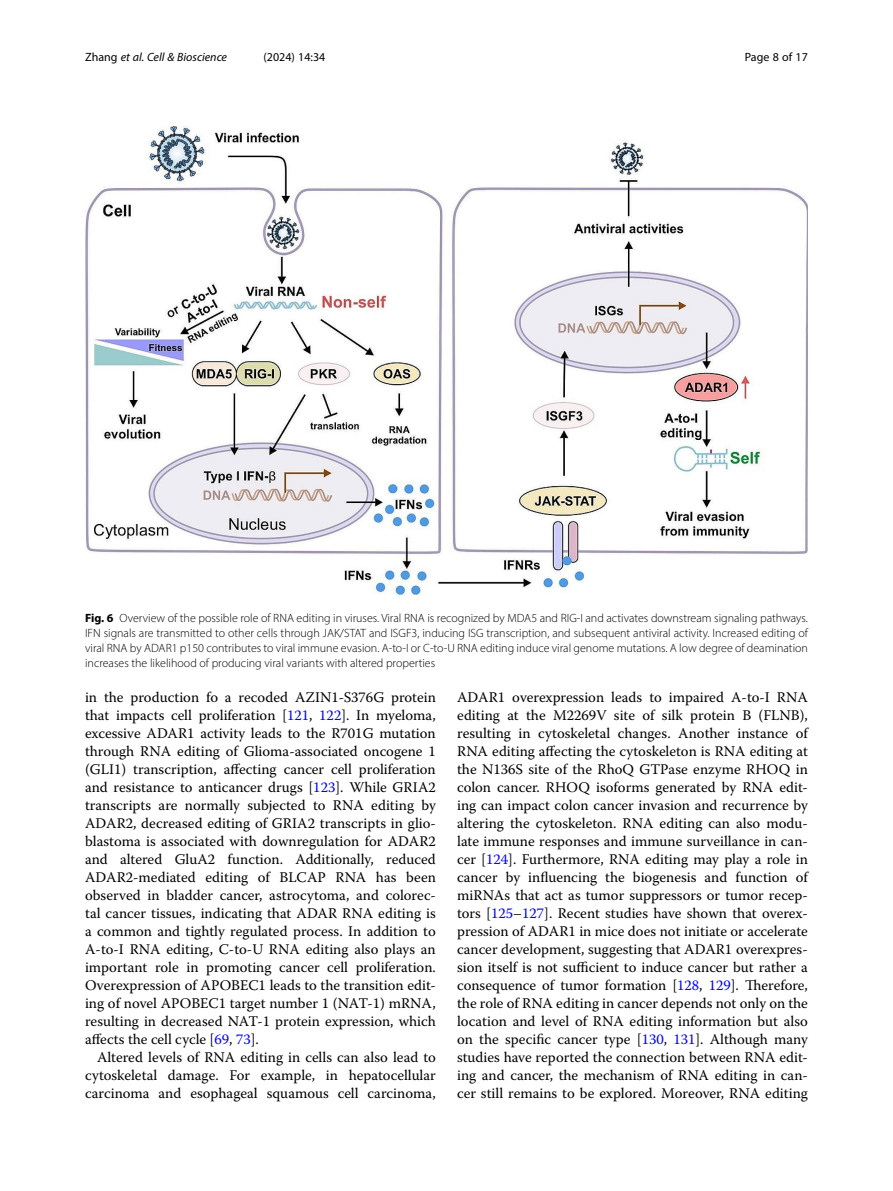
<style>
.page{position:relative;width:893px;height:1191px;background:#fff}
.page>*{position:absolute;margin:0;border:0;box-sizing:border-box;transform-origin:0 0}
.Body_Text_Indent{font:14.7px/18px "Warnock Pro";color:#000;text-align:justify}
.Figure_Caption{font:300 12px/15px "Myriad Pro";color:#000;text-align:justify}
.t1{font:italic 12px "Myriad Pro";color:#000}
.t2{font:12px "Myriad Pro";color:#000}
.s1{font-style:normal}
.s2{font-weight:700}
.s3{color:#00f}
</style>
<div class="page">
<img style="left:85px;top:126px;width:723px;height:468px">
<p class="t1" style="left:85px;top:50px;width:144px"><span class="s1">Zhang</span> et al. Cell &amp; Bioscience</p>
<p class="t2" style="left:264px;top:50px;width:63px">(2024) 14:34</p>
<p class="t2" style="left:745px;top:50px;width:65px">Page 8 of 17</p>
<p class="Figure_Caption" style="left:85px;top:610px;width:724px"><span class="s2">Fig. 6</span> Overview of the possible role of RNA editing in viruses. Viral RNA is recognized by MDA5 and RIG-I and activates downstream signaling pathways.<br>IFN signals are transmitted to other cells through JAK/STAT and ISGF3, inducing ISG transcription, and subsequent antiviral activity. Increased editing of viral RNA by ADAR1 p150 contributes to viral immune evasion. A-to-I or C-to-U RNA editing induce viral genome mutations. A low degree of deamination increases the likelihood of producing viral variants with altered properties</p>
<p class="Body_Text_Indent" style="left:85px;top:688px;width:352px">in the production fo a recoded AZIN1-S376G protein that impacts cell proliferation [<span class="s3">121</span>, <span class="s3">122</span>]. In myeloma, excessive ADAR1 activity leads to the R701G mutation through RNA editing of Glioma-associated oncogene 1 (GLI1) transcription, affecting cancer cell proliferation and resistance to anticancer drugs [<span class="s3">123</span>]. While GRIA2 transcripts are normally subjected to RNA editing by ADAR2, decreased editing of GRIA2 transcripts in glio&shy;blastoma is associated with downregulation for ADAR2 and altered GluA2 function. Additionally, reduced ADAR2-mediated editing of BLCAP RNA has been observed in bladder cancer, astrocytoma, and colorec&shy;tal cancer tissues, indicating that ADAR RNA editing is a common and tightly regulated process. In addition to A-to-I RNA editing, C-to-U RNA editing also plays an important role in promoting cancer cell proliferation.<br>Overexpression of APOBEC1 leads to the transition edit&shy;ing of novel APOBEC1 target number 1 (NAT-1) mRNA, resulting in decreased NAT-1 protein expression, which affects the cell cycle [<span class="s3">69</span>, <span class="s3">73</span>].</p>
<p class="Body_Text_Indent" style="left:85px;top:1048px;width:352px;text-indent:12px">Altered levels of RNA editing in cells can also lead to cytoskeletal damage. For example, in hepatocellular carcinoma and esophageal squamous cell carcinoma,</p>
<p class="Body_Text_Indent" style="left:457px;top:688px;width:352px">ADAR1 overexpression leads to impaired A-to-I RNA editing at the M2269V site of silk protein B (FLNB), resulting in cytoskeletal changes. Another instance of RNA editing affecting the cytoskeleton is RNA editing at the N136S site of the RhoQ GTPase enzyme RHOQ in colon cancer. RHOQ isoforms generated by RNA edit&shy;ing can impact colon cancer invasion and recurrence by altering the cytoskeleton. RNA editing can also modu&shy;late immune responses and immune surveillance in can&shy;cer [<span class="s3">124</span>]. Furthermore, RNA editing may play a role in cancer by influencing the biogenesis and function of miRNAs that act as tumor suppressors or tumor recep&shy;tors [<span class="s3">125</span>–<span class="s3">127</span>]. Recent studies have shown that overex&shy;pression of ADAR1 in mice does not initiate or accelerate cancer development, suggesting that ADAR1 overexpres&shy;sion itself is not sufficient to induce cancer but rather a consequence of tumor formation [<span class="s3">128</span>, <span class="s3">129</span>]. Therefore, the role of RNA editing in cancer depends not only on the location and level of RNA editing information but also on the specific cancer type [<span class="s3">130</span>, <span class="s3">131</span>]. Although many studies have reported the connection between RNA edit&shy;ing and cancer, the mechanism of RNA editing in can&shy;cer still remains to be explored. Moreover, RNA editing</p>
</div>
